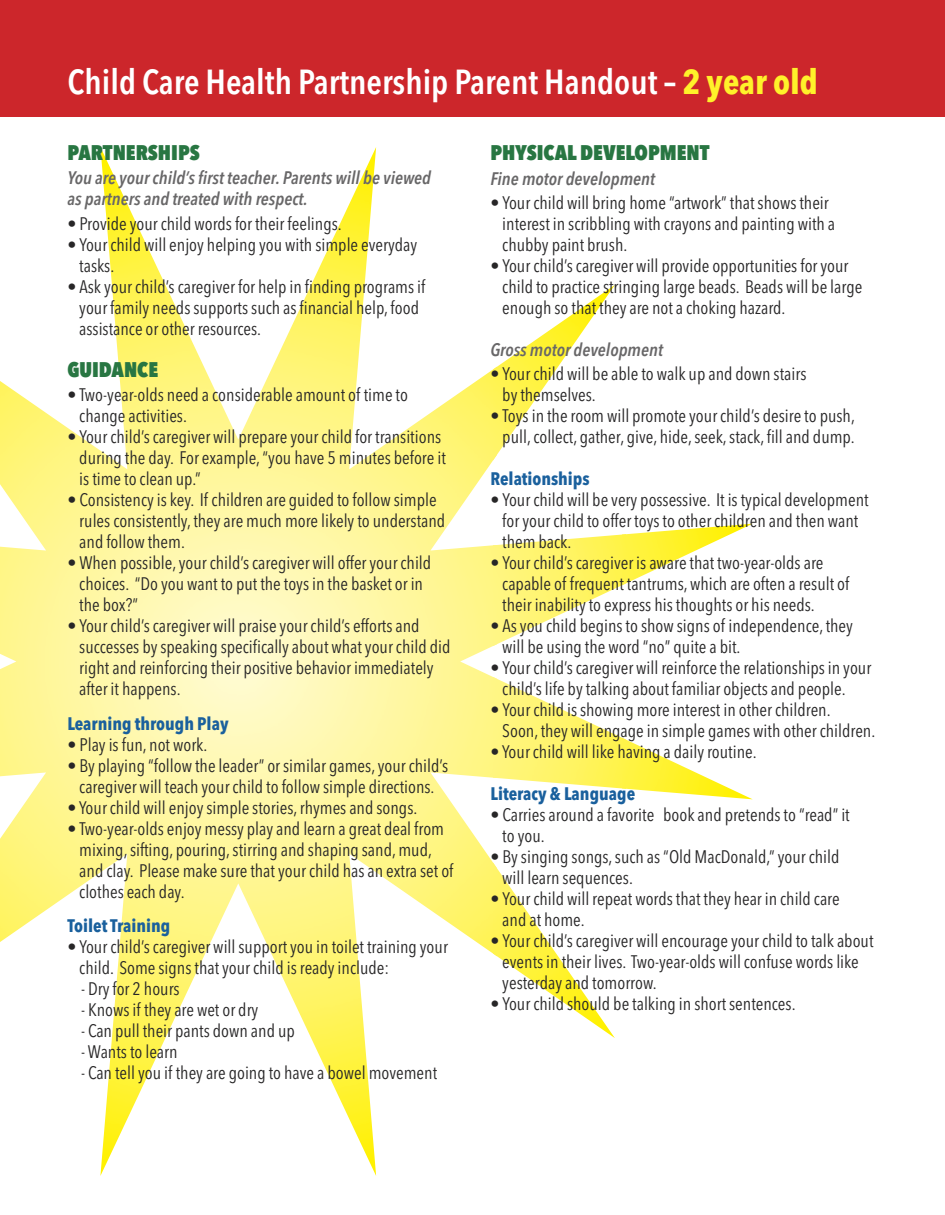
<style>
.page{position:relative;width:945px;height:1215px;background:#fff}
.page>*{position:absolute;margin:0;border:0;box-sizing:border-box;transform-origin:0 0}
.t1{font:600 condensed 34.5px "Avenir Next LT";color:#fff}
.t2{font:800 condensed 21px "Avenir Next LT";color:#287642}
.t3{font:condensed 18px/21px "Avenir Next LT";color:#272627}
.t4{font:italic 600 condensed 18px/21px "Avenir Next LT";color:#686768}
.t5{font:700 condensed 18px "Avenir Next LT";color:#1a609d}
.s1{font-weight:700}
.s2{font-weight:700;color:#fff12a}
</style>
<div class="page">
<img style="left:0;top:147px;width:494px;height:1029px">
<img style="left:494px;top:285px;width:128px;height:753px">
<img style="left:622px;top:523px;width:131px;height:277px">
<div style="left:0;top:0;width:945px;height:117px;background:#cc262b"></div>
<h1 class="t1" style="left:68px;top:67px;width:752px">Child Care Health Partnership Parent Handout <span class="s1">–</span> <span class="s2">2 year old</span></h1>
<p class="t2" style="left:68px;top:144px;width:134px">PARTNERSHIPS</p>
<p class="t4" style="left:68px;top:169px;width:365px">You are your child’s first teacher. Parents will be viewed as partners and treated with respect.</p>
<p class="t3" style="left:68px;top:215px;width:276px">• Provide your child words for their feelings.</p>
<p class="t3" style="left:79px;top:236px;width:339px;text-indent:-12px">• Your child will enjoy helping you with simple everyday tasks.</p>
<p class="t3" style="left:79px;top:278px;width:348px;text-indent:-12px">• Ask your child’s caregiver for help in finding programs if your family needs supports such as financial help, food assistance or other resources.</p>
<p class="t2" style="left:68px;top:361px;width:92px">GUIDANCE</p>
<p class="t3" style="left:79px;top:386px;width:330px;text-indent:-12px">• Two-year-olds need a considerable amount of time to change activities.</p>
<p class="t3" style="left:79px;top:428px;width:368px;text-indent:-12px">• Your child’s caregiver will prepare your child for transitions during the day. For example, “you have 5 minutes before it is time to clean up.”</p>
<p class="t3" style="left:79px;top:491px;width:368px;text-indent:-12px">• Consistency is key. If children are guided to follow simple rules consistently, they are much more likely to understand and follow them.</p>
<p class="t3" style="left:79px;top:554px;width:354px;text-indent:-12px">• When possible, your child’s caregiver will offer your child choices. “Do you want to put the toys in the basket or in the box?”</p>
<p class="t3" style="left:79px;top:617px;width:373px;text-indent:-12px">• Your child’s caregiver will praise your child’s efforts and successes by speaking specifically about what your child did right and reinforcing their positive behavior immediately after it happens.</p>
<p class="t5" style="left:68px;top:716px;width:163px">Learning through Play</p>
<p class="t3" style="left:68px;top:736px;width:141px">• Play is fun, not work.</p>
<p class="t3" style="left:68px;top:757px;width:382px;text-align:center">• By playing “follow the leader” or similar games, your child’s caregiver will teach your child to follow simple directions.</p>
<p class="t3" style="left:68px;top:799px;width:351px">• Your child will enjoy simple stories, rhymes and songs.</p>
<p class="t3" style="left:79px;top:820px;width:376px;text-indent:-12px">• Two-year-olds enjoy messy play and learn a great deal from mixing, sifting, pouring, stirring and shaping sand, mud, and clay. Please make sure that your child has an extra set of clothes each day.</p>
<p class="t5" style="left:68px;top:919px;width:104px">Toilet Training</p>
<p class="t3" style="left:79px;top:938px;width:370px;text-indent:-12px">• Your child’s caregiver will support you in toilet training your child. Some signs that your child is ready include:</p>
<p class="t3" style="left:81px;top:980px;width:100px">- Dry for 2 hours</p>
<p class="t3" style="left:81px;top:1001px;width:179px">- Knows if they are wet or dry</p>
<p class="t3" style="left:81px;top:1022px;width:215px">- Can pull their pants down and up</p>
<p class="t3" style="left:81px;top:1043px;width:98px">- Wants to learn</p>
<p class="t3" style="left:81px;top:1064px;width:358px">- Can tell you if they are going to have a bowel movement</p>
<p class="t2" style="left:490px;top:144px;width:221px">PHYSICAL DEVELOPMENT</p>
<p class="t4" style="left:490px;top:170px;width:166px">Fine motor development</p>
<p class="t3" style="left:502px;top:194px;width:334px;text-indent:-12px">• Your child will bring home “artwork” that shows their interest in scribbling with crayons and painting with a chubby paint brush.</p>
<p class="t3" style="left:502px;top:257px;width:362px;text-indent:-12px">• Your child’s caregiver will provide opportunities for your child to practice stringing large beads. Beads will be large enough so that they are not a choking hazard.</p>
<p class="t4" style="left:490px;top:341px;width:174px">Gross motor development</p>
<p class="t3" style="left:502px;top:365px;width:306px;text-indent:-12px">• Your child will be able to walk up and down stairs by themselves.</p>
<p class="t3" style="left:490px;top:407px;width:366px;text-align:right">• Toys in the room will promote your child’s desire to push, pull, collect, gather, give, hide, seek, stack, fill and dump.</p>
<p class="t5" style="left:490px;top:472px;width:101px">Relationships</p>
<p class="t3" style="left:502px;top:491px;width:368px;text-indent:-12px">• Your child will be very possessive. It is typical development for your child to offer toys to other children and then want them back.</p>
<p class="t3" style="left:502px;top:554px;width:349px;text-indent:-12px">• Your child’s caregiver is aware that two-year-olds are capable of frequent tantrums, which are often a result of their inability to express his thoughts or his needs.</p>
<p class="t3" style="left:502px;top:617px;width:352px;text-indent:-12px">• As you child begins to show signs of independence, they will be using the word “no” quite a bit.</p>
<p class="t3" style="left:502px;top:659px;width:371px;text-indent:-12px">• Your child’s caregiver will reinforce the relationships in your child’s life by talking about familiar objects and people.</p>
<p class="t3" style="left:502px;top:701px;width:375px;text-indent:-12px">• Your child is showing more interest in other children.<br>Soon, they will engage in simple games with other children.</p>
<p class="t3" style="left:490px;top:743px;width:268px">• Your child will like having a daily routine.</p>
<p class="t5" style="left:490px;top:787px;width:146px">Literacy &amp; Language</p>
<p class="t3" style="left:502px;top:806px;width:349px;text-indent:-12px">• Carries around a favorite book and pretends to “read” it to you.</p>
<p class="t3" style="left:502px;top:848px;width:339px;text-indent:-12px">• By singing songs, such as “Old MacDonald,” your child will learn sequences.</p>
<p class="t3" style="left:502px;top:890px;width:339px;text-indent:-12px">• Your child will repeat words that they hear in child care and at home.</p>
<p class="t3" style="left:502px;top:932px;width:373px;text-indent:-12px">• Your child’s caregiver will encourage your child to talk about events in their lives. Two-year-olds will confuse words like yesterday and tomorrow.</p>
<p class="t3" style="left:490px;top:995px;width:307px">• Your child should be talking in short sentences.</p>
</div>
